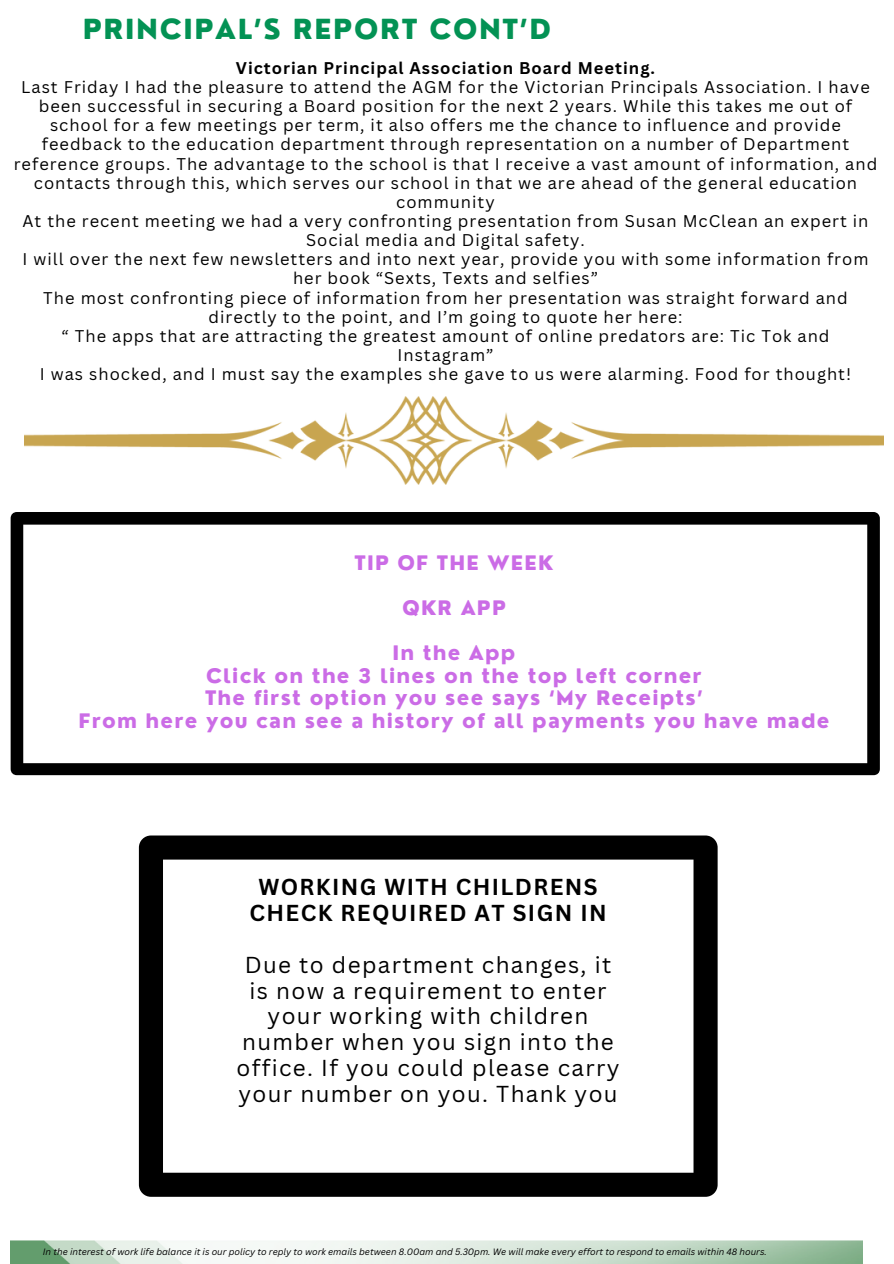
<style>
.page{position:relative;width:894px;height:1264px;background:#fff}
.page>*{position:absolute;margin:0;border:0;box-sizing:border-box;transform-origin:0 0}
.t1{font:800 27px "Nourd";letter-spacing:.06em;color:#039254}
.t2{font:22.5px/25.8px "Canva Sans";letter-spacing:.06em;color:#000;text-align:center}
.t3{font:700 22.5px/25.8px "Canva Sans";letter-spacing:.06em;color:#000;text-align:center}
.t4{font:800 19.5px/22.5px "Nourd";letter-spacing:.06em;color:#cb6ce6;text-align:center}
.t5{font:16.5px/19.2px "Canva Sans";letter-spacing:.06em;color:#000;text-align:center}
.t6{font:italic 9px "Canva Sans";color:#000}
.s1{font-weight:700}
</style>
<div class="page">
<img style="left:11px;top:1240px;width:851px;height:23px">
<svg style="left:11px;top:512px;width:868px;height:263px"></svg>
<svg style="left:139px;top:835px;width:578px;height:361px"></svg>
<img style="left:25px;top:396px;width:858px;height:88px">
<p class="t1" style="left:83px;top:12px;width:470px">PRINCIPAL’S REPORT CONT’D</p>
<p class="t5" style="left:14px;top:58px;width:864px"><span class="s1">Victorian Principal Association Board Meeting.<br></span>Last Friday I had the pleasure to attend the AGM for the Victorian Principals Association. I have been successful in securing a Board position for the next 2 years. While this takes me out of school for a few meetings per term, it also offers me the chance to influence and provide feedback to the education department through representation on a number of Department reference groups. The advantage to the school is that I receive a vast amount of information, and contacts through this, which serves our school in that we are ahead of the general education community<br>At the recent meeting we had a very confronting presentation from Susan McClean an expert in Social media and Digital safety.<br>I will over the next few newsletters and into next year, provide you with some information from her book “Sexts, Texts and selfies”<br>The most confronting piece of information from her presentation was straight forward and directly to the point, and I’m going to quote her here:<br>“ The apps that are attracting the greatest amount of online predators are: Tic Tok and Instagram”<br>I was shocked, and I must say the examples she gave to us were alarming. Food for thought!</p>
<p class="t4" style="left:354px;top:552px;width:200px">TIP OF THE WEEK</p>
<p class="t4" style="left:402px;top:597px;width:105px">QKR APP</p>
<p class="t4" style="left:78px;top:642px;width:752px">In the App<br>Click on the 3 lines on the top left corner<br>The first option you see says ‘My Receipts’<br>From here you can see a history of all payments you have made</p>
<h2 class="t3" style="left:249px;top:873px;width:358px">WORKING WITH CHILDRENS<br>CHECK REQUIRED AT SIGN IN</h2>
<h2 class="t2" style="left:236px;top:951px;width:384px">Due to department changes, it is now a requirement to enter your working with children number when you sign into the office. If you could please carry your number on you. Thank you</h2>
<h6 class="t6" style="left:43px;top:1245px;width:725px">In the interest of work life balance it is our policy to reply to work emails between 8.00am and 5.30pm. We will make every effort to respond to emails within 48 hours.</h6>
</div>
